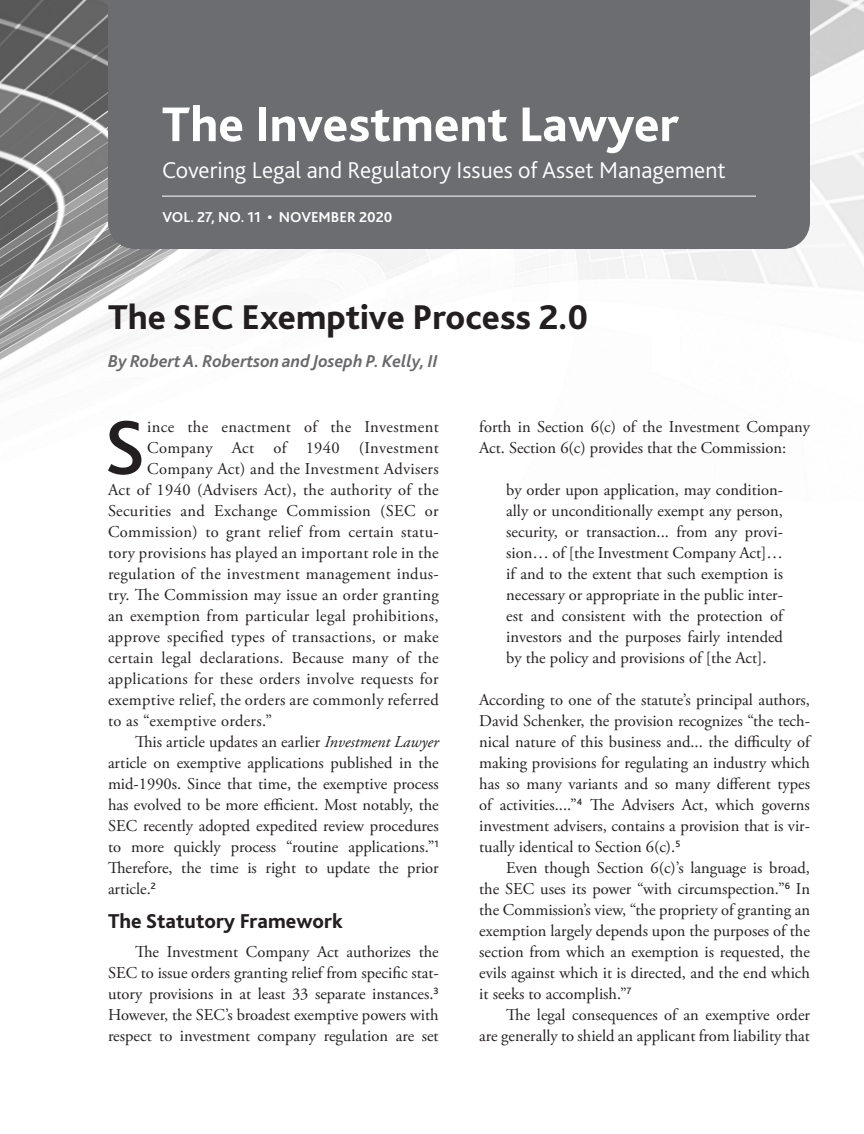
<style>
.page{position:relative;width:864px;height:1134px;background:#fff}
.page>*{position:absolute;margin:0;border:0;box-sizing:border-box;transform-origin:0 0}
.Textdrop{font:500 80.25px "Bliss 2";color:#231f20}
.t1{font:800 51px "Bliss 2";color:#fff}
.Article_Title{font:800 36px "Bliss 2";color:#231f20}
.t2{font:300 24px "Bliss 2";color:#fff}
.HeadA{font:800 21px "Bliss 2";color:#231f20}
.Authors{font:italic 700 18px "Bliss 2";color:#69696c}
.TextInd{font:16.5px/21px "Adobe Garamond Pro";color:#231f20;text-align:justify}
.Textdrop-2{font:16.5px "Adobe Garamond Pro";letter-spacing:.02em;color:#231f20}
.Extract3{font:16.5px/21px "Adobe Garamond Pro";color:#231f20;text-align:justify}
.Text{font:16.5px/21px "Adobe Garamond Pro";color:#231f20;text-align:justify}
.t3{font:700 15px "Bliss 2";color:#fff}
.s1{font-style:italic}
</style>
<div class="page">
<img style="left:0;top:0;width:864px;height:380px">
<div style="left:108px;top:0;width:702px;height:249px;background:#6c6d70"></div>
<hr style="left:162px;top:196px;width:594px;height:1px;background:#fff">
<h2 class="t1" style="left:162px;top:93px;width:518px">The Investment Lawyer</h2>
<h3 class="t2" style="left:162px;top:155px;width:565px">Covering Legal and Regulatory Issues of Asset Management</h3>
<p class="t3" style="left:162px;top:208px;width:231px">VOL. 27, NO. 11 • NOVEMBER 2020</p>
<p class="Article_Title" style="left:108px;top:295px;width:482px">The SEC Exemptive Process 2.0</p>
<p class="Authors" style="left:108px;top:350px;width:331px">By Robert A. Robertson and Joseph P. Kelly, II</p>
<p class="Textdrop" style="left:104px;top:398px;width:43px">S</p>
<p class="Textdrop-2" style="left:147px;top:417px;width:293px">ince the enactment of the Investment</p>
<p class="Textdrop-2" style="left:147px;top:438px;width:293px">Company Act of 1940 (Investment</p>
<p class="Textdrop-2" style="left:147px;top:459px;width:293px">Company Act) and the Investment Advisers</p>
<p class="Textdrop-2" style="left:108px;top:480px;width:332px">Act of 1940 (Advisers Act), the authority of the</p>
<p class="Textdrop-2" style="left:108px;top:501px;width:332px">Securities and Exchange Commission (SEC or</p>
<p class="Textdrop-2" style="left:108px;top:522px;width:332px">Commission) to grant relief from certain statu-</p>
<p class="Textdrop-2" style="left:108px;top:543px;width:332px">tory provisions has played an important role in the</p>
<p class="Textdrop-2" style="left:108px;top:564px;width:332px">regulation of the investment management indus-</p>
<p class="Textdrop-2" style="left:108px;top:585px;width:332px">try. The Commission may issue an order granting</p>
<p class="Textdrop-2" style="left:108px;top:606px;width:332px">an exemption from particular legal prohibitions,</p>
<p class="Textdrop-2" style="left:108px;top:627px;width:332px">approve specified types of transactions, or make</p>
<p class="Textdrop-2" style="left:108px;top:648px;width:332px">certain legal declarations. Because many of the</p>
<p class="Textdrop-2" style="left:108px;top:669px;width:332px">applications for these orders involve requests for</p>
<p class="Textdrop-2" style="left:108px;top:690px;width:332px">exemptive relief, the orders are commonly referred</p>
<p class="Textdrop-2" style="left:108px;top:711px;width:166px">to as “exemptive orders.”</p>
<p class="TextInd" style="left:108px;top:732px;width:332px;text-indent:27px">This article updates an earlier <span class="s1">Investment Lawyer </span>article on exemptive applications published in the mid-1990s. Since that time, the exemptive process has evolved to be more efficient. Most notably, the SEC recently adopted expedited review procedures to more quickly process “routine applications.”<sup>1<br></sup>Therefore, the time is right to update the prior article.<sup>2</sup></p>
<p class="HeadA" style="left:108px;top:908px;width:236px">The Statutory Framework</p>
<p class="Text" style="left:108px;top:942px;width:332px;text-indent:27px">The Investment Company Act authorizes the SEC to issue orders granting relief from specific stat&shy;utory provisions in at least 33 separate instances.<sup>3<br></sup>However, the SEC’s broadest exemptive powers with respect to investment company regulation are set</p>
<p class="Text" style="left:479px;top:417px;width:332px">forth in Section 6(c) of the Investment Company<br>Act. Section 6(c) provides that the Commission:</p>
<p class="Extract3" style="left:506px;top:480px;width:278px">by order upon application, may condition&shy;ally or unconditionally exempt any person, security, or transaction... from any provi&shy;sion… of [the Investment Company Act]… if and to the extent that such exemption is necessary or appropriate in the public inter&shy;est and consistent with the protection of investors and the purposes fairly intended by the policy and provisions of [the Act].</p>
<p class="TextInd" style="left:479px;top:690px;width:332px">According to one of the statute’s principal authors, David Schenker, the provision recognizes “the tech&shy;nical nature of this business and... the difficulty of making provisions for regulating an industry which has so many variants and so many different types of activities....”<sup>4</sup> The Advisers Act, which governs investment advisers, contains a provision that is vir&shy;tually identical to Section 6(c).<sup>5</sup></p>
<p class="TextInd" style="left:479px;top:858px;width:332px;text-indent:27px">Even though Section 6(c)’s language is broad, the SEC uses its power “with circumspection.”<sup>6</sup> In the Commission’s view, “the propriety of granting an exemption largely depends upon the purposes of the section from which an exemption is requested, the evils against which it is directed, and the end which it seeks to accomplish.”<sup>7</sup></p>
<p class="TextInd" style="left:479px;top:1005px;width:332px;text-align:right">The legal consequences of an exemptive order<br>are generally to shield an applicant from liability that</p>
</div>
